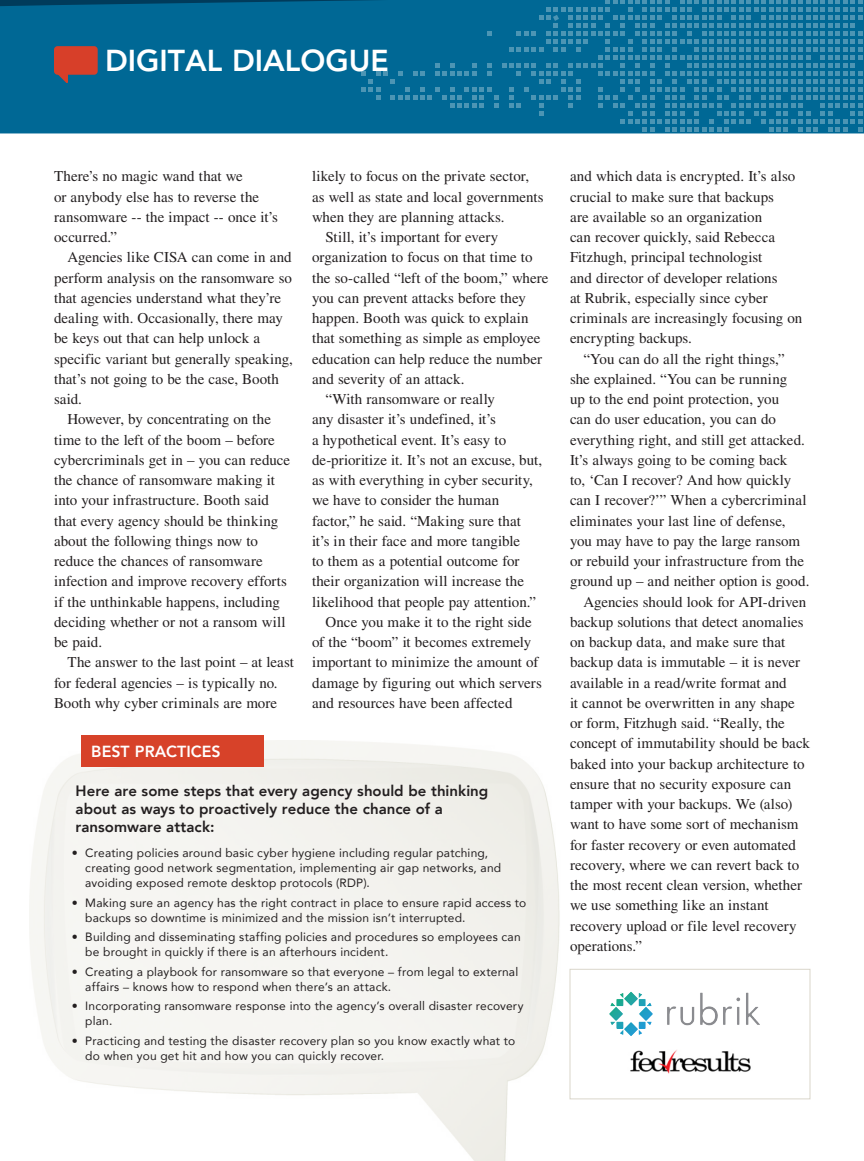
<style>
.page{position:relative;width:864px;height:1161px;background:#fff}
.page>*{position:absolute;margin:0;border:0;box-sizing:border-box;transform-origin:0 0}
.t1{font:800 30px "Avenir LT Std";color:#fff}
.t2{font:800 15.9px "Avenir LT Std";color:#fff}
.body_copy{font:15px/20.2px "Times LT Std";color:#231f20}
.body_copy-2{font:800 15px/18px "Avenir";color:#231f20}
.body_copy-3{font:12px/15px "Avenir";letter-spacing:.015em;color:#231f20}
</style>
<div class="page">
<img style="left:30px;top:741px;width:564px;height:420px">
<div style="left:0;top:0;width:864px;height:133px;background:#006895"></div>
<svg style="left:361px;top:0;width:501px;height:132px;background:#12729c"></svg>
<div style="left:56px;top:48px;width:40px;height:25px;background:#d73f29;border-radius:2px"></div>
<div style="left:54px;top:46px;width:44px;height:29px;border:4px solid #d73f29;border-radius:2px"></div>
<svg style="left:56px;top:71px;width:13px;height:16px"></svg>
<div style="left:81px;top:736px;width:182px;height:31px;background:#d74229"></div>
<div style="left:570px;top:969px;width:240px;height:130px;border:1px solid #dad6cb"></div>
<img style="left:630px;top:1050px;width:121px;height:24px">
<img style="left:609px;top:992px;width:151px;height:44px">
<p class="t1" style="left:105px;top:43px;width:285px">DIGITAL DIALOGUE</p>
<p class="body_copy" style="left:54px;top:166px;width:226px">There’s no magic wand that we<br>or anybody else has to reverse the ransomware -- the impact -- once it’s occurred.”</p>
<p class="body_copy" style="left:54px;top:247px;width:240px;text-indent:14px">Agencies like CISA can come in and perform analysis on the ransomware so that agencies understand what they’re dealing with. Occasionally, there may be keys out that can help unlock a specific variant but generally speaking, that’s not going to be the case, Booth said.</p>
<p class="body_copy" style="left:54px;top:409px;width:238px;text-indent:14px">However, by concentrating on the time to the left of the boom – before cybercriminals get in – you can reduce the chance of ransomware making it into your infrastructure. Booth said that every agency should be thinking about the following things now to reduce the chances of ransomware infection and improve recovery efforts if the unthinkable happens, including deciding whether or not a ransom will be paid.</p>
<p class="body_copy" style="left:54px;top:652px;width:241px;text-indent:14px">The answer to the last point – at least for federal agencies – is typically no.<br>Booth why cyber criminals are more</p>
<p class="t2" style="left:91px;top:742px;width:131px">BEST PRACTICES</p>
<p class="body_copy" style="left:312px;top:166px;width:233px">likely to focus on the private sector, as well as state and local governments when they are planning attacks.</p>
<p class="body_copy" style="left:312px;top:227px;width:238px;text-indent:14px">Still, it’s important for every organization to focus on that time to the so-called “left of the boom,” where you can prevent attacks before they happen. Booth was quick to explain that something as simple as employee education can help reduce the number and severity of an attack.</p>
<p class="body_copy" style="left:312px;top:389px;width:232px;text-indent:14px">“With ransomware or really<br>any disaster it’s undefined, it’s<br>a hypothetical event. It’s easy to de-prioritize it. It’s not an excuse, but, as with everything in cyber security, we have to consider the human factor,” he said. “Making sure that it’s in their face and more tangible<br>to them as a potential outcome for their organization will increase the likelihood that people pay attention.”</p>
<p class="body_copy" style="left:312px;top:612px;width:231px;text-indent:14px">Once you make it to the right side of the “boom” it becomes extremely important to minimize the amount of damage by figuring out which servers and resources have been affected</p>
<p class="body_copy-2" style="left:76px;top:781px;width:414px">Here are some steps that every agency should be thinking about as ways to proactively reduce the chance of a ransomware attack:</p>
<p class="body_copy-3" style="left:85px;top:845px;width:417px;text-indent:-14px">• Creating policies around basic cyber hygiene including regular patching, creating good network segmentation, implementing air gap networks, and avoiding exposed remote desktop protocols (RDP).</p>
<p class="body_copy-3" style="left:85px;top:895px;width:443px;text-indent:-14px">• Making sure an agency has the right contract in place to ensure rapid access to backups so downtime is minimized and the mission isn’t interrupted.</p>
<p class="body_copy-3" style="left:85px;top:929px;width:437px;text-indent:-14px">• Building and disseminating staffing policies and procedures so employees can be brought in quickly if there is an afterhours incident.</p>
<p class="body_copy-3" style="left:85px;top:964px;width:434px;text-indent:-14px">• Creating a playbook for ransomware so that everyone – from legal to external affairs – knows how to respond when there’s an attack.</p>
<p class="body_copy-3" style="left:85px;top:998px;width:440px;text-indent:-14px">• Incorporating ransomware response into the agency’s overall disaster recovery plan.</p>
<p class="body_copy-3" style="left:85px;top:1033px;width:432px;text-indent:-14px">• Practicing and testing the disaster recovery plan so you know exactly what to do when you get hit and how you can quickly recover.</p>
<p class="body_copy" style="left:570px;top:166px;width:234px">and which data is encrypted. It’s also crucial to make sure that backups<br>are available so an organization<br>can recover quickly, said Rebecca Fitzhugh, principal technologist<br>and director of developer relations<br>at Rubrik, especially since cyber criminals are increasingly focusing on encrypting backups.</p>
<p class="body_copy" style="left:570px;top:348px;width:241px;text-indent:14px">“You can do all the right things,”<br>she explained. “You can be running<br>up to the end point protection, you<br>can do user education, you can do everything right, and still get attacked.<br>It’s always going to be coming back<br>to, ‘Can I recover? And how quickly can I recover?’” When a cybercriminal eliminates your last line of defense, you may have to pay the large ransom or rebuild your infrastructure from the ground up – and neither option is good.</p>
<p class="body_copy" style="left:570px;top:591px;width:242px;text-indent:14px">Agencies should look for API-driven backup solutions that detect anomalies on backup data, and make sure that backup data is immutable – it is never available in a read/write format and<br>it cannot be overwritten in any shape or form, Fitzhugh said. “Really, the concept of immutability should be back baked into your backup architecture to ensure that no security exposure can tamper with your backups. We (also) want to have some sort of mechanism for faster recovery or even automated recovery, where we can revert back to the most recent clean version, whether we use something like an instant recovery upload or file level recovery operations.”</p>
</div>
